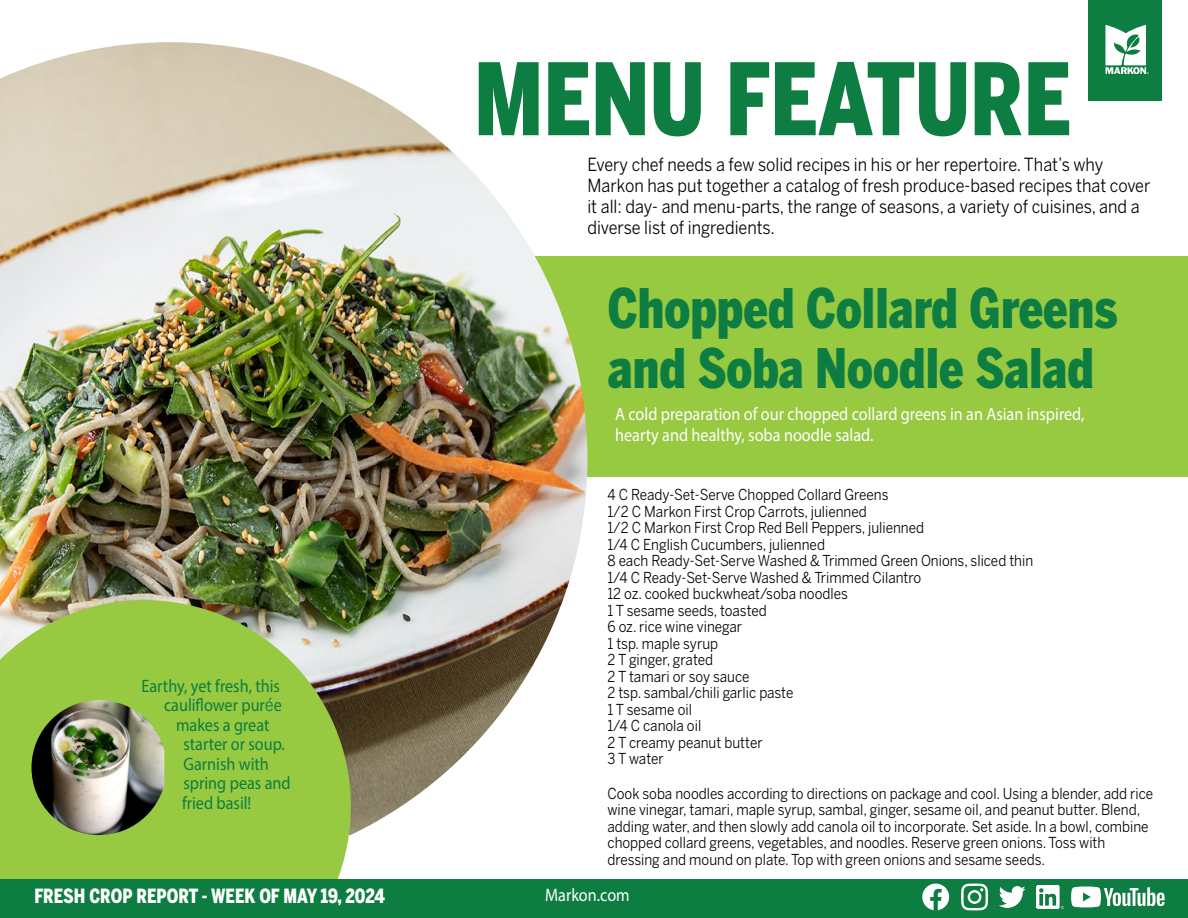
<style>
.page{position:relative;width:1188px;height:918px;background:#fff}
.page>*{position:absolute;margin:0;border:0;box-sizing:border-box;transform-origin:0 0}
.t1{font:900 98.7px "Benton Sans Cond";color:#0d7d41;scale:.9 1}
.t2{font:900 54px/60px "Benton Sans Cond";color:#0d7d41;scale:.9 1}
.t3{font:900 19.5px "Benton Sans Cond";color:#fff;scale:.9 1}
.t4{font:18px/21px "Benton Sans";color:#000;scale:.9 1}
.t5{font:18px/21px "Myriad Pro";color:#fff;scale:.9 1}
.t6{font:18px "Myriad Pro";color:#0d7d41;scale:.9 1}
.t7{font:15px/16.5px "Benton Sans";color:#000;scale:.9 1}
.s1{font-family:"Benton Sans"}
</style>
<div class="page">
<div style="left:534px;top:256px;width:654px;height:220px;background:#97c941"></div>
<img style="left:0;top:42px;width:587px;height:793px">
<svg style="left:0;top:600px;width:351px;height:279px;background:#97c24b"></svg>
<img style="left:32px;top:700px;width:132px;height:135px">
<div style="left:0;top:879px;width:1188px;height:39px;background:#0d7d41"></div>
<svg style="left:922px;top:884px;width:27px;height:26px"></svg>
<svg style="left:961px;top:884px;width:27px;height:26px"></svg>
<svg style="left:999px;top:886px;width:27px;height:22px"></svg>
<img style="left:1036px;top:886px;width:27px;height:22px">
<svg style="left:1071px;top:887px;width:94px;height:20px"></svg>
<div style="left:1089px;top:0;width:73px;height:100px;background:#0d7d41"></div>
<svg style="left:1105px;top:25px;width:44px;height:48px"></svg>
<h1 class="t1" style="left:474px;top:41px;width:665px">MENU FEATURE</h1>
<p class="t4" style="left:587px;top:154px;width:627px">Every chef needs a few solid recipes in his or her repertoire. That’s why Markon has put together a catalog of fresh produce-based recipes that cover it all: day- and menu-parts, the range of seasons, a variety of cuisines, and a diverse list of ingredients.</p>
<h2 class="t2" style="left:608px;top:278px;width:568px">Chopped Collard Greens and Soba Noodle Salad</h2>
<p class="t6" style="left:142px;top:675px;width:155px">Earthy, yet fresh, this</p>
<p class="t6" style="left:164px;top:694px;width:132px">cauliflower pur<span class="s1">é</span>e</p>
<p class="t6" style="left:176px;top:714px;width:105px">makes a great</p>
<p class="t6" style="left:184px;top:733px;width:114px">starter or soup.</p>
<p class="t6" style="left:184px;top:753px;width:96px">Garnish with</p>
<p class="t6" style="left:184px;top:772px;width:121px">spring peas and</p>
<p class="t6" style="left:182px;top:792px;width:79px">fried basil!</p>
<p class="t5" style="left:615px;top:403px;width:523px">A cold preparation of our chopped collard greens in an Asian inspired, hearty and healthy, soba noodle salad.</p>
<p class="t7" style="left:608px;top:487px;width:475px">4 C Ready-Set-Serve Chopped Collard Greens<br>1/2 C Markon First Crop Carrots, julienned<br>1/2 C Markon First Crop Red Bell Peppers, julienned<br>1/4 C English Cucumbers, julienned<br>8 each Ready-Set-Serve Washed &amp; Trimmed Green Onions, sliced thin<br>1/4 C Ready-Set-Serve Washed &amp; Trimmed Cilantro<br>12 oz. cooked buckwheat/soba noodles<br>1 T sesame seeds, toasted<br>6 oz. rice wine vinegar<br>1 tsp. maple syrup<br>2 T ginger, grated<br>2 T tamari or soy sauce<br>2 tsp. sambal/chili garlic paste<br>1 T sesame oil<br>1/4 C canola oil<br>2 T creamy peanut butter<br>3 T water</p>
<p class="t7" style="left:608px;top:785px;width:608px">Cook soba noodles according to directions on package and cool. Using a blender, add rice wine vinegar, tamari, maple syrup, sambal, ginger, sesame oil, and peanut butter. Blend, adding water, and then slowly add canola oil to incorporate. Set aside. In a bowl, combine chopped collard greens, vegetables, and noodles. Reserve green onions. Toss with dressing and mound on plate. Top with green onions and sesame seeds.</p>
<h3 class="t3" style="left:34px;top:884px;width:391px">FRESH CROP REPORT - WEEK OF MAY 19, 2024</h3>
<p class="t5" style="left:545px;top:884px;width:96px">Markon.com</p>
</div>
